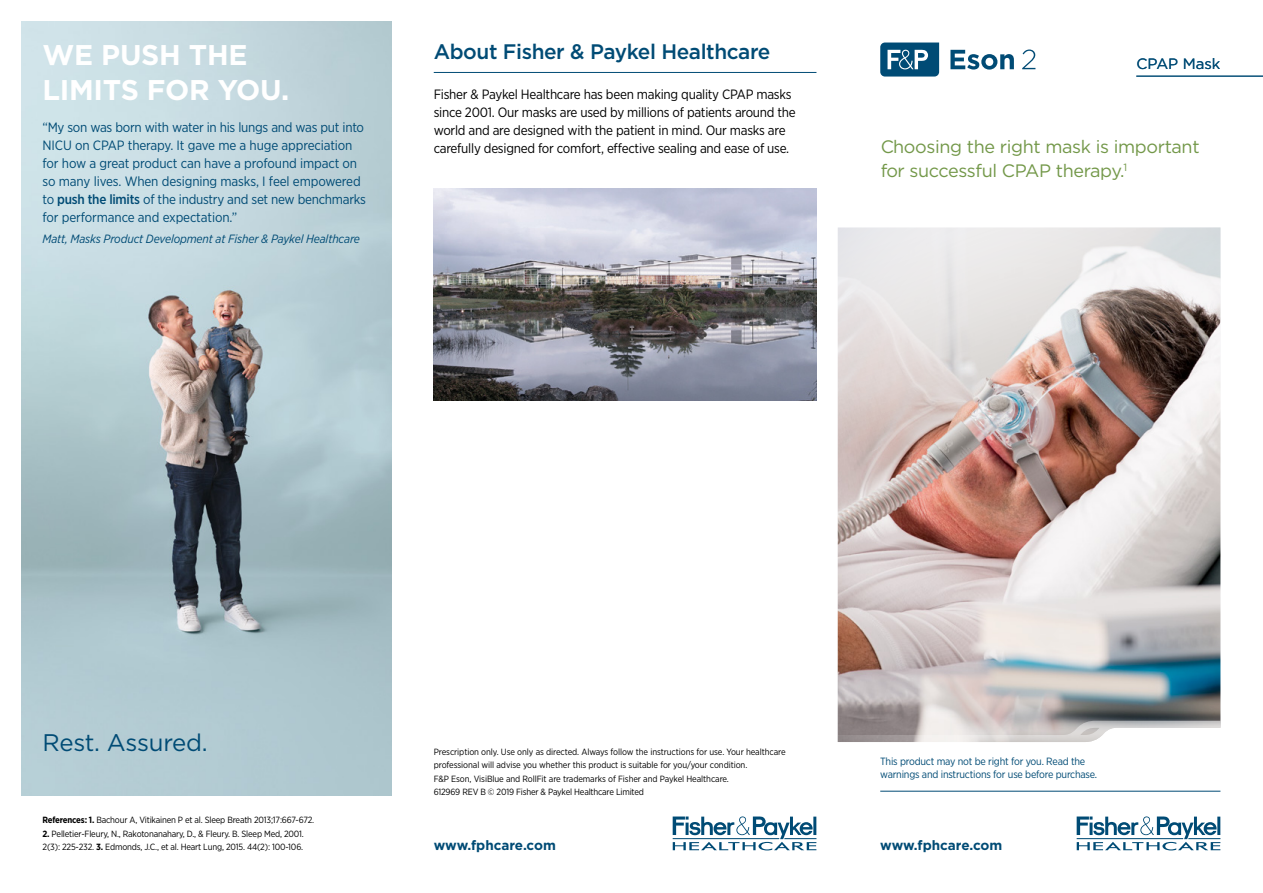
<style>
.page{position:relative;width:1263px;height:893px;background:#fff}
.page>*{position:absolute;margin:0;border:0;box-sizing:border-box;transform-origin:0 0}
.t1{font:700 28.5px/34.2px "Gotham";letter-spacing:-.01em;color:#fff}
.t2{font:24px "Gotham";letter-spacing:-.01em;color:#004b75}
.t3{font:500 21px "Gotham";letter-spacing:-.02em;color:#004b75}
.t4{font:18px/24px "Gotham";letter-spacing:-.02em;color:#739849}
.t5{font:15px "Gotham";color:#004b75}
.t6{font:13.5px/18px "Gotham Narrow";letter-spacing:-.01em;color:#004b75}
.t7{font:13.5px/18px "Gotham Narrow";letter-spacing:-.02em;color:#000}
.t8{font:700 13.5px "Gotham";color:#004b75}
.t9{font:italic 12px "Gotham Narrow";letter-spacing:-.01em;color:#004b75}
.t10{font:10.5px/12.6px "Gotham Narrow";letter-spacing:-.02em;color:#004b75}
.t11{font:9px/13.5px "Gotham Narrow";letter-spacing:-.02em;color:#000}
.s1{font-weight:500}
.s2{font-weight:700}
</style>
<div class="page">
<svg style="left:1077px;top:816px;width:143px;height:34px"></svg>
<svg style="left:673px;top:816px;width:143px;height:34px"></svg>
<hr style="left:434px;top:72px;width:382px;height:1px;background:#004b75">
<img style="left:434px;top:188px;width:382px;height:213px">
<img style="left:21px;top:21px;width:370px;height:774px">
<hr style="left:1136px;top:76px;width:127px;height:1px;background:#004b75">
<svg style="left:880px;top:43px;width:134px;height:34px"></svg>
<svg style="left:1022px;top:50px;width:13px;height:19px"></svg>
<img style="left:838px;top:227px;width:382px;height:494px">
<svg style="left:838px;top:721px;width:382px;height:21px"></svg>
<hr style="left:880px;top:791px;width:340px;height:1px;background:#004b75">
<h1 class="t1" style="left:43px;top:38px;width:248px">WE PUSH THE<br>LIMITS FOR YOU.</h1>
<p class="t6" style="left:43px;top:118px;width:325px">“My son was born with water in his lungs and was put into NICU on CPAP therapy. It gave me a huge appreciation for how a great product can have a profound impact on so many lives. When designing masks, I feel empowered to <span class="s1">push the limits</span> of the industry and set new benchmarks for performance and expectation.”</p>
<h3 class="t9" style="left:43px;top:231px;width:319px">Matt, Masks Product Development at Fisher &amp; Paykel Healthcare</h3>
<h3 class="t3" style="left:434px;top:38px;width:338px">About Fisher &amp; Paykel Healthcare</h3>
<p class="t7" style="left:434px;top:85px;width:364px">Fisher &amp; Paykel Healthcare has been making quality CPAP masks since 2001. Our masks are used by millions of patients around the world and are designed with the patient in mind. Our masks are carefully designed for comfort, effective sealing and ease of use.</p>
<h3 class="t5" style="left:1136px;top:54px;width:86px">CPAP Mask</h3>
<h3 class="t4" style="left:880px;top:134px;width:321px">Choosing the right mask is important for successful CPAP therapy.<sup>1</sup></h3>
<h2 class="t2" style="left:43px;top:727px;width:167px">Rest. Assured.</h2>
<p class="t11" style="left:43px;top:813px;width:273px"><span class="s2">References: 1.</span> Bachour A, Vitikainen P et al. Sleep Breath 2013;17:667-672.</p>
<p class="t11" style="left:43px;top:827px;width:263px"><span class="s2">2.</span> Pelletier-Fleury, N., Rakotonanahary, D., &amp; Fleury. B. Sleep Med, 2001.<br>2(3): 225-232. <span class="s2">3.</span> Edmonds, J.C., et al. Heart Lung, 2015. 44(2): 100-106.</p>
<p class="t11" style="left:434px;top:745px;width:353px">Prescription only. Use only as directed. Always follow the instructions for use. Your healthcare professional will advise you whether this product is suitable for you/your condition.<br>F&amp;P Eson, VisiBlue and RollFit are trademarks of Fisher and Paykel Healthcare.<br>612969 REV B © 2019 Fisher &amp; Paykel Healthcare Limited</p>
<p class="t10" style="left:880px;top:755px;width:218px">This product may not be right for you. Read the warnings and instructions for use before purchase.</p>
<h3 class="t8" style="left:434px;top:837px;width:124px">www.fphcare.com</h3>
<h3 class="t8" style="left:880px;top:837px;width:124px">www.fphcare.com</h3>
</div>
